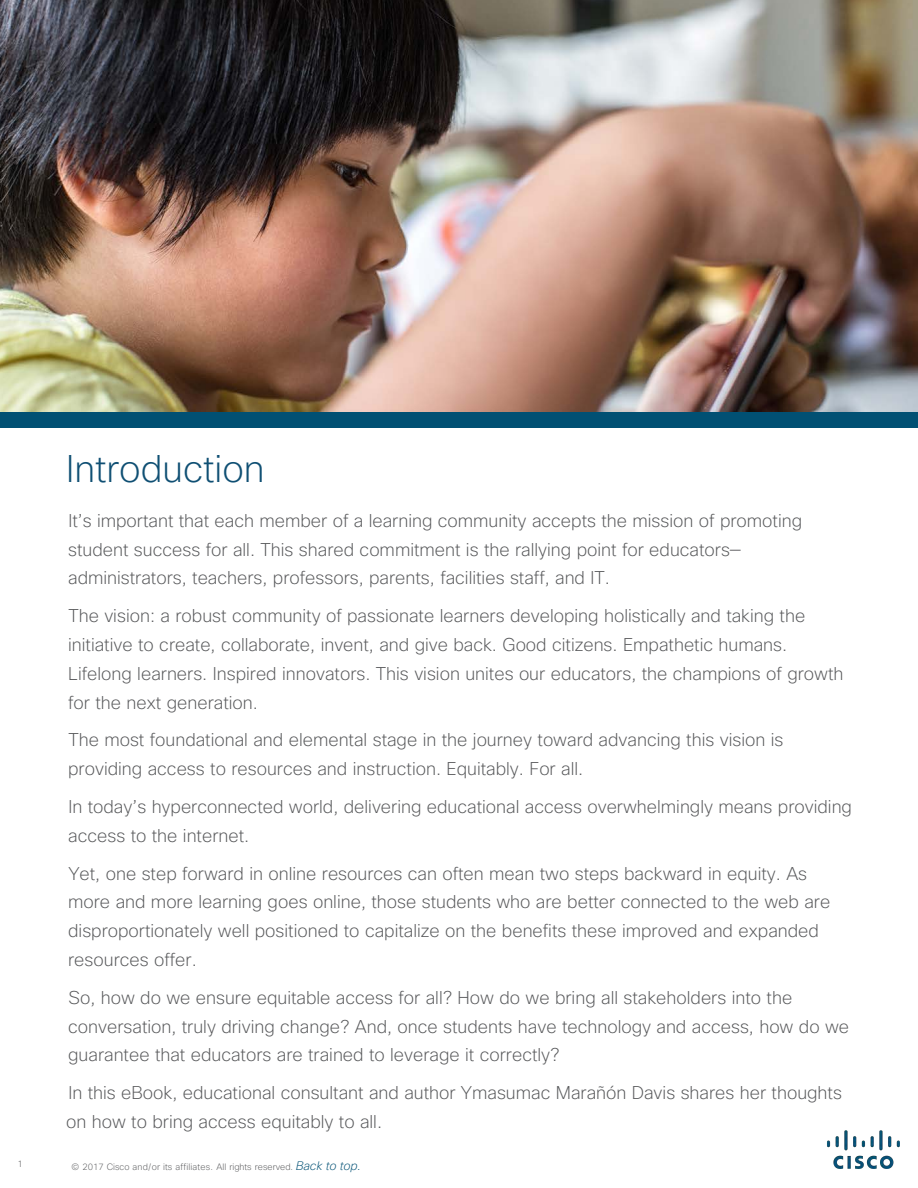
<style>
.page{position:relative;width:918px;height:1188px;background:#fff}
.page>*{position:absolute;margin:0;border:0;box-sizing:border-box;transform-origin:0 0}
.t1{font:200 37.5px "Cisco Sans";color:#0f4f73}
.t2{font:200 18px/28.8px "Cisco Sans";color:#57585a}
.t3{font:200 9px "Cisco Sans";color:#57585a}
.s1{font-style:italic;font-size:12px;color:#005074}
</style>
<div class="page">
<img style="left:0;top:0;width:918px;height:428px">
<img style="left:827px;top:1130px;width:73px;height:39px">
<h1 class="t1" style="left:66px;top:445px;width:200px">Introduction</h1>
<p class="t2" style="left:68px;top:506px;width:736px">It’s important that each member of a learning community accepts the mission of promoting student success for all. This shared commitment is the rallying point for educators— administrators, teachers, professors, parents, facilities staff, and IT.</p>
<p class="t2" style="left:68px;top:601px;width:777px">The vision: a robust community of passionate learners developing holistically and taking the initiative to create, collaborate, invent, and give back. Good citizens. Empathetic humans.<br>Lifelong learners. Inspired innovators. This vision unites our educators, the champions of growth for the next generation.</p>
<p class="t2" style="left:68px;top:726px;width:717px">The most foundational and elemental stage in the journey toward advancing this vision is providing access to resources and instruction. Equitably. For all.</p>
<p class="t2" style="left:68px;top:792px;width:785px">In today’s hyperconnected world, delivering educational access overwhelmingly means providing access to the internet.</p>
<p class="t2" style="left:68px;top:859px;width:764px">Yet, one step forward in online resources can often mean two steps backward in equity. As more and more learning goes online, those students who are better connected to the web are disproportionately well positioned to capitalize on the benefits these improved and expanded resources offer.</p>
<p class="t2" style="left:68px;top:983px;width:782px">So, how do we ensure equitable access for all? How do we bring all stakeholders into the conversation, truly driving change? And, once students have technology and access, how do we guarantee that educators are trained to leverage it correctly?</p>
<p class="t2" style="left:66px;top:1078px;width:777px">In this eBook, educational consultant and author Ymasumac Marañón Davis shares her thoughts on how to bring access equitably to all.</p>
<p class="t3" style="left:18px;top:1158px;width:7px">1</p>
<p class="t3" style="left:72px;top:1161px;width:291px">© 2017 Cisco and/or its affiliates. All rights reserved. <span class="s1">Back to top.</span></p>
</div>
